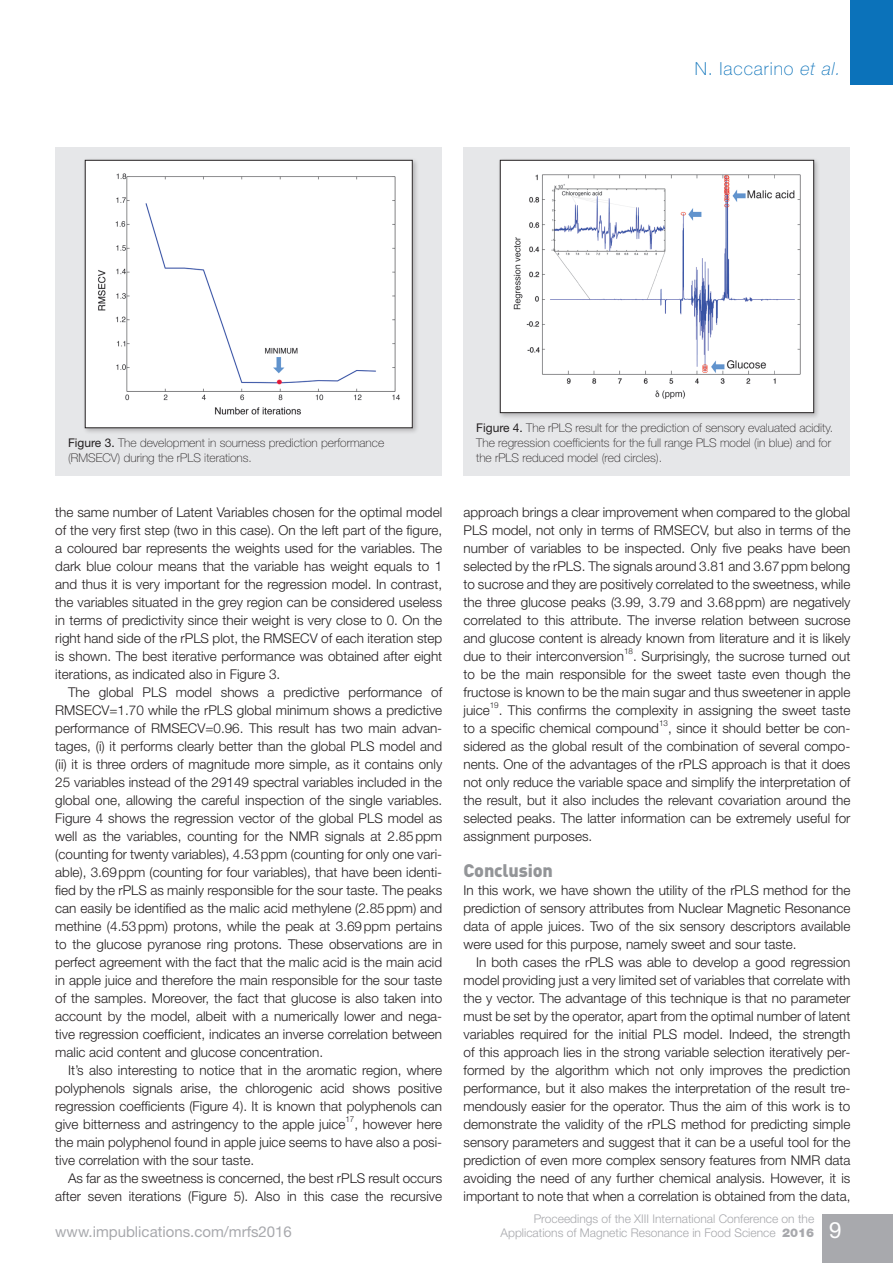
<style>
.page{position:relative;width:893px;height:1263px;background:#fff}
.page>*{position:absolute;margin:0;border:0;box-sizing:border-box;transform-origin:0 0}
.t1{font:100 18px "Helvetica Neue LT Std";letter-spacing:.05em;color:#0b72ba}
.Head_A{font:900 18px "DINOT";letter-spacing:-.01em;color:#939598}
.t2{font:15px "Helvetica Neue LT Std";color:#a8a9ad}
.Body{font:300 13.5px/18px "Helvetica Neue";color:#231f20;text-align:justify}
.Body_No_Indent{font:300 13.5px/18px "Helvetica Neue";color:#231f20;text-align:justify}
.t3{font:100 12px/15px "Helvetica Neue LT Std";color:#231f20}
.t4{font:300 12px "Helvetica Neue";color:#a8a9ad}
.Body-2{font:300 8.1px "Helvetica Neue";color:#231f20}
.s1{font-style:italic}
.s2{font-weight:400}
.s3{font-family:"Helvetica Neue LT Std";font-weight:900}
.s4{font-family:"Helvetica Neue LT Std";font-weight:400;font-size:22.5px;color:#fff}
</style>
<div class="page">
<div style="left:850px;top:0;width:43px;height:85px;background:#0b72ba"></div>
<div style="left:822px;top:1214px;width:71px;height:49px;background:#a8a9ad"></div>
<div style="left:55px;top:147px;width:387px;height:329px;background:#e6e7e9"></div>
<div style="left:82px;top:158px;width:337px;height:277px;background:#231f20;opacity:.25"></div>
<div style="left:87px;top:162px;width:323px;height:264px;background:#fff"></div>
<div style="left:463px;top:147px;width:387px;height:329px;background:#e6e7e9"></div>
<div style="left:497px;top:158px;width:323px;height:261px;background:#231f20;opacity:.25"></div>
<img style="left:502px;top:162px;width:310px;height:249px">
<div style="left:500px;top:160px;width:314px;height:253px;border:1px solid #231f20"></div>
<h1 class="t1" style="left:695px;top:58px;width:148px">N. Iaccarino <span class="s1">et al.</span></h1>
<p class="t3" style="left:68px;top:435px;width:318px"><span class="s2">Figure 3.</span> The development in sourness prediction performance (RMSECV) during the rPLS iterations.</p>
<p class="Body_No_Indent" style="left:55px;top:503px;width:388px">the same number of Latent Variables chosen for the optimal model of the very first step (two in this case). On the left part of the figure, a coloured bar represents the weights used for the variables. The dark blue colour means that the variable has weight equals to 1 and thus it is very important for the regression model. In contrast, the variables situated in the grey region can be considered useless in terms of predictivity since their weight is very close to 0. On the right hand side of the rPLS plot, the RMSECV of each iteration step is shown. The best iterative performance was obtained after eight iterations, as indicated also in Figure 3.</p>
<p class="Body" style="left:55px;top:683px;width:388px;text-indent:13px">The global PLS model shows a predictive performance of RMSECV=1.70 while the rPLS global minimum shows a predictive performance of RMSECV=0.96. This result has two main advan&shy;tages, (i) it performs clearly better than the global PLS model and (ii) it is three orders of magnitude more simple, as it contains only 25 variables instead of the 29149 spectral variables included in the global one, allowing the careful inspection of the single variables.<br>Figure 4 shows the regression vector of the global PLS model as well as the variables, counting for the NMR signals at 2.85ppm (counting for twenty variables), 4.53ppm (counting for only one vari&shy;able), 3.69ppm (counting for four variables), that have been identi&shy;fied by the rPLS as mainly responsible for the sour taste. The peaks can easily be identified as the malic acid methylene (2.85ppm) and methine (4.53ppm) protons, while the peak at 3.69ppm pertains to the glucose pyranose ring protons. These observations are in perfect agreement with the fact that the malic acid is the main acid in apple juice and therefore the main responsible for the sour taste of the samples. Moreover, the fact that glucose is also taken into account by the model, albeit with a numerically lower and nega&shy;tive regression coefficient, indicates an inverse correlation between malic acid content and glucose concentration.</p>
<p class="Body" style="left:55px;top:1061px;width:388px;text-indent:13px">It’s also interesting to notice that in the aromatic region, where polyphenols signals arise, the chlorogenic acid shows positive regression coefficients (Figure 4). It is known that polyphenols can give bitterness and astringency to the apple juice</p>
<p class="Body-2" style="left:345px;top:1114px;width:11px">17</p>
<p class="Body" style="left:55px;top:1115px;width:388px;text-indent:299px">, however here the main polyphenol found in apple juice seems to have also a posi&shy;tive correlation with the sour taste.</p>
<p class="Body" style="left:55px;top:1169px;width:388px;text-align:right">As far as the sweetness is concerned, the best rPLS result occurs after seven iterations (Figure 5). Also in this case the recursive</p>
<p class="t3" style="left:476px;top:420px;width:358px"><span class="s2">Figure 4.</span> The rPLS result for the prediction of sensory evaluated acidity.<br>The regression coefficients for the full range PLS model (in blue) and for the rPLS reduced model (red circles).</p>
<p class="Body" style="left:463px;top:503px;width:388px">approach brings a clear improvement when compared to the global PLS model, not only in terms of RMSECV, but also in terms of the number of variables to be inspected. Only five peaks have been selected by the rPLS. The signals around 3.81 and 3.67ppm belong to sucrose and they are positively correlated to the sweetness, while the three glucose peaks (3.99, 3.79 and 3.68ppm) are negatively correlated to this attribute. The inverse relation between sucrose and glucose content is already known from literature and it is likely due to their interconversion</p>
<p class="Body-2" style="left:624px;top:646px;width:11px">18</p>
<p class="Body" style="left:463px;top:647px;width:388px;text-indent:169px">. Surprisingly, the sucrose turned out to be the main responsible for the sweet taste even though the fructose is known to be the main sugar and thus sweetener in apple juice</p>
<p class="Body-2" style="left:490px;top:700px;width:11px">19</p>
<p class="Body" style="left:463px;top:701px;width:388px;text-indent:35px">. This confirms the complexity in assigning the sweet taste to a specific chemical compound</p>
<p class="Body-2" style="left:659px;top:718px;width:11px">13</p>
<p class="Body" style="left:463px;top:719px;width:388px;text-indent:204px">, since it should better be con&shy;sidered as the global result of the combination of several compo&shy;nents. One of the advantages of the rPLS approach is that it does not only reduce the variable space and simplify the interpretation of the result, but it also includes the relevant covariation around the selected peaks. The latter information can be extremely useful for assignment purposes.</p>
<p class="Head_A" style="left:463px;top:858px;width:91px">Conclusion</p>
<p class="Body_No_Indent" style="left:463px;top:881px;width:388px">In this work, we have shown the utility of the rPLS method for the prediction of sensory attributes from Nuclear Magnetic Resonance data of apple juices. Two of the six sensory descriptors available were used for this purpose, namely sweet and sour taste.</p>
<p class="Body" style="left:463px;top:953px;width:388px;text-indent:13px">In both cases the rPLS was able to develop a good regression model providing just a very limited set of variables that correlate with the y vector. The advantage of this technique is that no parameter must be set by the operator, apart from the optimal number of latent variables required for the initial PLS model. Indeed, the strength of this approach lies in the strong variable selection iteratively per&shy;formed by the algorithm which not only improves the prediction performance, but it also makes the interpretation of the result tre&shy;mendously easier for the operator. Thus the aim of this work is to demonstrate the validity of the rPLS method for predicting simple sensory parameters and suggest that it can be a useful tool for the prediction of even more complex sensory features from NMR data avoiding the need of any further chemical analysis. However, it is important to note that when a correlation is obtained from the data,</p>
<p class="t4" style="left:534px;top:1211px;width:282px">Proceedings of the XIII International Conference on the</p>
<p class="t2" style="left:55px;top:1223px;width:238px">www.impublications.com/mrfs2016</p>
<p class="t4" style="left:501px;top:1225px;width:343px">Applications of Magnetic Resonance in Food Science <span class="s3">2016</span> <span class="s4">9</span></p>
</div>
